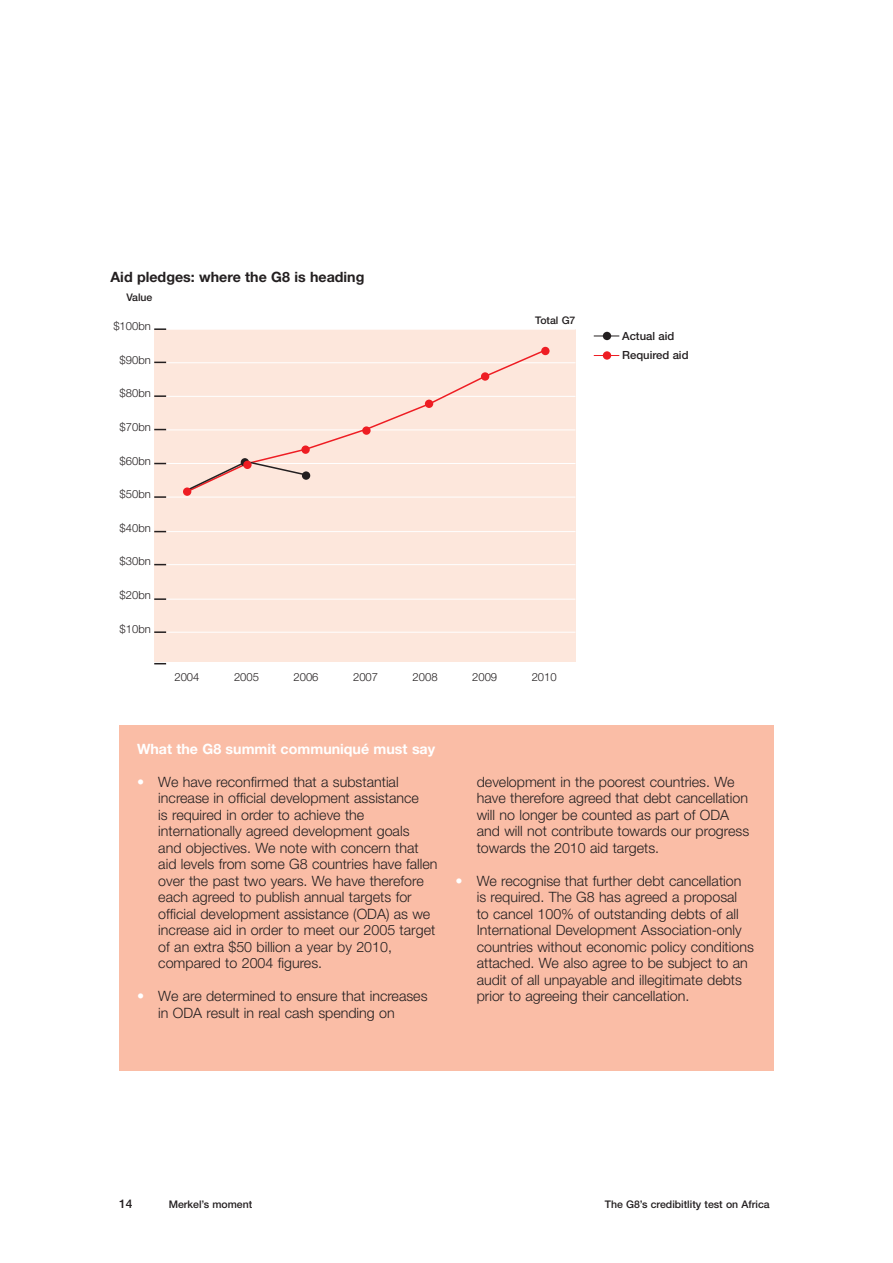
<style>
.page{position:relative;width:893px;height:1263px;background:#fff}
.page>*{position:absolute;margin:0;border:0;box-sizing:border-box;transform-origin:0 0}
.t1{font:300 14.25px/16.5px "Helvetica Neue";color:#231f20}
.t2{font:700 14.25px "Helvetica Neue";color:#fff}
.t3{font:700 14.25px "Helvetica Neue";color:#231f20}
.t4{font:500 12px "Helvetica Neue";color:#231f20}
.t5{font:300 11.25px "Helvetica Neue";color:#231f20}
.t6{font:500 11.25px/19.5px "Helvetica Neue";color:#231f20}
.t7{font:500 10.5px "Helvetica Neue";color:#231f20}
.s1{color:#fff}
</style>
<div class="page">
<div style="left:154px;top:329px;width:421px;height:332px;background:#fde7dc"></div>
<hr style="left:167px;top:329px;width:408px;height:1px;background:#fff">
<svg style="left:154px;top:328px;width:12px;height:2px"></svg>
<svg style="left:154px;top:362px;width:12px;height:1px"></svg>
<svg style="left:154px;top:395px;width:12px;height:2px"></svg>
<svg style="left:154px;top:429px;width:12px;height:1px"></svg>
<svg style="left:154px;top:463px;width:12px;height:1px"></svg>
<svg style="left:154px;top:496px;width:12px;height:2px"></svg>
<hr style="left:167px;top:362px;width:408px;height:1px;background:#fff">
<hr style="left:167px;top:396px;width:408px;height:1px;background:#fff">
<hr style="left:167px;top:430px;width:408px;height:1px;background:#fff">
<hr style="left:167px;top:463px;width:408px;height:1px;background:#fff">
<hr style="left:167px;top:497px;width:408px;height:1px;background:#fff">
<svg style="left:154px;top:531px;width:12px;height:1px"></svg>
<hr style="left:167px;top:531px;width:408px;height:1px;background:#fff">
<svg style="left:154px;top:564px;width:12px;height:1px"></svg>
<hr style="left:167px;top:564px;width:408px;height:1px;background:#fff">
<svg style="left:154px;top:598px;width:12px;height:2px"></svg>
<hr style="left:167px;top:599px;width:408px;height:1px;background:#fff">
<svg style="left:154px;top:631px;width:12px;height:2px"></svg>
<hr style="left:167px;top:632px;width:408px;height:1px;background:#fff">
<svg style="left:154px;top:663px;width:12px;height:1px"></svg>
<svg style="left:185px;top:348px;width:362px;height:145px"></svg>
<svg style="left:185px;top:460px;width:122px;height:32px"></svg>
<div style="left:183px;top:487px;width:8px;height:9px;background:#ee1d23;border-radius:50%"></div>
<div style="left:603px;top:332px;width:8px;height:8px;background:#231f20;border-radius:50%"></div>
<div style="left:302px;top:471px;width:8px;height:9px;background:#231f20;border-radius:50%"></div>
<svg style="left:241px;top:458px;width:8px;height:8px"></svg>
<div style="left:301px;top:445px;width:9px;height:9px;background:#ee1d23;border-radius:50%"></div>
<div style="left:362px;top:426px;width:9px;height:9px;background:#ee1d23;border-radius:50%"></div>
<div style="left:425px;top:400px;width:8px;height:8px;background:#ee1d23;border-radius:50%"></div>
<div style="left:481px;top:372px;width:8px;height:9px;background:#ee1d23;border-radius:50%"></div>
<div style="left:541px;top:347px;width:9px;height:8px;background:#ee1d23;border-radius:50%"></div>
<div style="left:243px;top:461px;width:9px;height:8px;background:#ee1d23;border-radius:50%"></div>
<svg style="left:594px;top:336px;width:25px;height:1px"></svg>
<div style="left:603px;top:351px;width:8px;height:9px;background:#ee1d23;border-radius:50%"></div>
<svg style="left:594px;top:355px;width:25px;height:1px"></svg>
<div style="left:119px;top:725px;width:655px;height:345px;background:#fabda6"></div>
<p class="t3" style="left:111px;top:272px;width:255px">Aid pledges: where the G8 is heading</p>
<p class="t7" style="left:126px;top:293px;width:28px">Value</p>
<p class="t5" style="left:113px;top:322px;width:39px">$100bn</p>
<p class="t5" style="left:120px;top:356px;width:33px">$90bn</p>
<p class="t5" style="left:120px;top:389px;width:33px">$80bn</p>
<p class="t5" style="left:120px;top:423px;width:33px">$70bn</p>
<p class="t5" style="left:120px;top:456px;width:33px">$60bn</p>
<p class="t5" style="left:120px;top:490px;width:33px">$50bn</p>
<p class="t5" style="left:120px;top:524px;width:33px">$40bn</p>
<p class="t5" style="left:120px;top:557px;width:33px">$30bn</p>
<p class="t5" style="left:120px;top:591px;width:33px">$20bn</p>
<p class="t5" style="left:120px;top:624px;width:33px">$10bn</p>
<p class="t7" style="left:535px;top:316px;width:42px">Total G7</p>
<p class="t5" style="left:174px;top:673px;width:27px">2004</p>
<p class="t5" style="left:234px;top:673px;width:27px">2005</p>
<p class="t5" style="left:294px;top:673px;width:27px">2006</p>
<p class="t5" style="left:353px;top:673px;width:27px">2007</p>
<p class="t5" style="left:413px;top:673px;width:27px">2008</p>
<p class="t5" style="left:472px;top:673px;width:27px">2009</p>
<p class="t5" style="left:532px;top:673px;width:27px">2010</p>
<p class="t6" style="left:622px;top:327px;width:68px">Actual aid<br>Required aid</p>
<p class="t2" style="left:137px;top:743px;width:300px">What the G8 summit communiqué must say</p>
<p class="t1" style="left:158px;top:774px;width:281px;text-indent:-21px"><span class="s1">•</span> We have reconfirmed that a substantial increase in official development assistance<br>is required in order to achieve the internationally agreed development goals<br>and objectives. We note with concern that aid levels from some G8 countries have fallen over the past two years. We have therefore each agreed to publish annual targets for official development assistance (ODA) as we increase aid in order to meet our 2005 target of an extra $50 billion a year by 2010, compared to 2004 figures.</p>
<p class="t1" style="left:158px;top:989px;width:271px;text-indent:-21px"><span class="s1">•</span> We are determined to ensure that increases in ODA result in real cash spending on</p>
<p class="t1" style="left:477px;top:774px;width:274px">development in the poorest countries. We have therefore agreed that debt cancellation will no longer be counted as part of ODA and will not contribute towards our progress towards the 2010 aid targets.</p>
<p class="t1" style="left:477px;top:873px;width:279px;text-indent:-21px"><span class="s1">•</span> We recognise that further debt cancellation is required. The G8 has agreed a proposal<br>to cancel 100% of outstanding debts of all International Development Association-only countries without economic policy conditions attached. We also agree to be subject to an audit of all unpayable and illegitimate debts prior to agreeing their cancellation.</p>
<p class="t4" style="left:119px;top:1199px;width:15px">14</p>
<p class="t7" style="left:169px;top:1200px;width:85px">Merkel’s moment</p>
<p class="t7" style="left:605px;top:1200px;width:166px">The G8’s credibitlity test on Africa</p>
</div>
